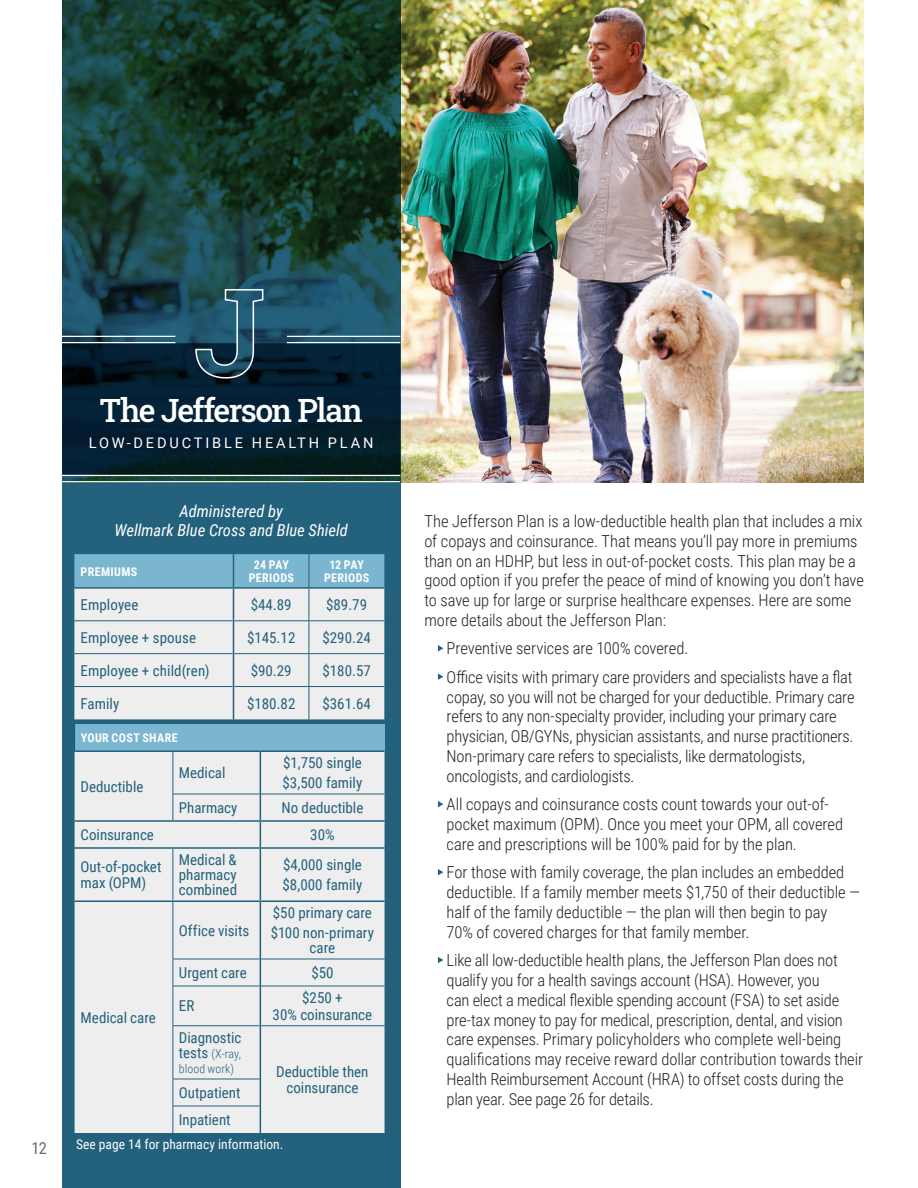
<style>
.page{position:relative;width:918px;height:1188px;background:#fff}
.page>*{position:absolute;margin:0;border:0;box-sizing:border-box;transform-origin:0 0}
.t1{font:32.1px "Roboto Slab";letter-spacing:-.05em;color:#fff}
.t2{font:300 16.5px/19.8px "Roboto Condensed";letter-spacing:-.01em;color:#231f20}
.t3{font:italic 16.5px/19.8px "Roboto Condensed";color:#fff;text-align:center}
.t4{font:16.5px "Roboto Condensed";color:#6c6d70}
.t5{font:15px/19.5px "Roboto Condensed";color:#24617c}
.t6{font:14.55px "Roboto";letter-spacing:.195em;color:#fff}
.t7{font:13.5px "Roboto Condensed";color:#fff}
.t8{font:700 12px/12.8px "Roboto Condensed";letter-spacing:.03em;color:#fff;text-align:center}
.t9{font:300 12px/15px "Roboto Condensed";letter-spacing:.005em;color:#24617c}
.s1{font-weight:400;font-size:15px}
</style>
<div class="page">
<img style="left:400px;top:0;width:464px;height:482px">
<svg style="left:62px;top:0;width:338px;height:1188px;background:#1c4a4f"></svg>
<svg style="left:62px;top:343px;width:338px;height:132px;background:#041f2f"></svg>
<svg style="left:194px;top:288px;width:70px;height:91px;background:#2a5468"></svg>
<hr style="left:62px;top:336px;width:113px;height:1px;background:#fff">
<hr style="left:62px;top:342px;width:113px;height:1px;background:#fff">
<hr style="left:287px;top:336px;width:113px;height:1px;background:#fff">
<hr style="left:287px;top:342px;width:113px;height:1px;background:#fff">
<hr style="left:62px;top:475px;width:338px;height:1px;background:#fff">
<hr style="left:62px;top:481px;width:338px;height:1px;background:#fff">
<svg style="left:438px;top:645px;width:5px;height:6px"></svg>
<svg style="left:438px;top:674px;width:5px;height:6px"></svg>
<svg style="left:438px;top:801px;width:5px;height:6px"></svg>
<svg style="left:438px;top:869px;width:5px;height:6px"></svg>
<svg style="left:438px;top:957px;width:5px;height:6px"></svg>
<div style="left:75px;top:752px;width:310px;height:381px;background:#eeeeef"></div>
<hr style="left:173px;top:752px;width:1px;height:42px;background:#24617c">
<hr style="left:173px;top:794px;width:87px;height:1px;background:#24617c">
<svg style="left:173px;top:794px;width:1px;height:26px"></svg>
<hr style="left:173px;top:849px;width:1px;height:51px;background:#24617c">
<hr style="left:173px;top:902px;width:1px;height:57px;background:#24617c">
<hr style="left:173px;top:959px;width:87px;height:1px;background:#24617c">
<svg style="left:173px;top:959px;width:1px;height:27px"></svg>
<hr style="left:173px;top:986px;width:87px;height:1px;background:#24617c">
<hr style="left:173px;top:986px;width:1px;height:40px;background:#24617c">
<hr style="left:173px;top:1025px;width:87px;height:1px;background:#24617c">
<hr style="left:173px;top:1026px;width:1px;height:53px;background:#24617c">
<hr style="left:173px;top:1079px;width:87px;height:1px;background:#24617c">
<hr style="left:173px;top:1106px;width:87px;height:1px;background:#24617c">
<svg style="left:173px;top:1079px;width:1px;height:54px"></svg>
<hr style="left:261px;top:794px;width:124px;height:1px;background:#24617c">
<hr style="left:261px;top:959px;width:124px;height:1px;background:#24617c">
<hr style="left:261px;top:986px;width:124px;height:1px;background:#24617c">
<hr style="left:261px;top:1025px;width:124px;height:1px;background:#24617c">
<hr style="left:75px;top:820px;width:98px;height:2px;background:#24617c">
<hr style="left:173px;top:820px;width:87px;height:2px;background:#24617c">
<hr style="left:260px;top:820px;width:125px;height:2px;background:#24617c">
<hr style="left:75px;top:847px;width:98px;height:2px;background:#24617c">
<hr style="left:173px;top:847px;width:87px;height:2px;background:#24617c">
<hr style="left:260px;top:847px;width:125px;height:2px;background:#24617c">
<hr style="left:75px;top:900px;width:98px;height:2px;background:#24617c">
<hr style="left:173px;top:900px;width:87px;height:2px;background:#24617c">
<hr style="left:260px;top:900px;width:125px;height:2px;background:#24617c">
<hr style="left:260px;top:849px;width:1px;height:51px;background:#24617c">
<hr style="left:260px;top:902px;width:1px;height:57px;background:#24617c">
<svg style="left:260px;top:959px;width:1px;height:27px"></svg>
<hr style="left:260px;top:986px;width:1px;height:40px;background:#24617c">
<hr style="left:260px;top:1026px;width:1px;height:53px;background:#24617c">
<svg style="left:260px;top:1079px;width:1px;height:54px"></svg>
<svg style="left:74px;top:554px;width:310px;height:196px;background:#bed4de"></svg>
<hr style="left:260px;top:752px;width:1px;height:42px;background:#24617c">
<svg style="left:260px;top:794px;width:1px;height:53px"></svg>
<hr style="left:74px;top:750px;width:99px;height:2px;background:#24617c">
<hr style="left:173px;top:750px;width:87px;height:2px;background:#24617c">
<hr style="left:260px;top:750px;width:125px;height:2px;background:#24617c">
<p class="t4" style="left:32px;top:1136px;width:17px">12</p>
<h1 class="t1" style="left:100px;top:388px;width:265px">The Jefferson Plan</h1>
<p class="t6" style="left:89px;top:433px;width:286px">LOW-DEDUCTIBLE HEALTH PLAN</p>
<p class="t3" style="left:114px;top:500px;width:235px">Administered by<br>Wellmark Blue Cross and Blue Shield</p>
<p class="t8" style="left:81px;top:564px;width:58px">PREMIUMS</p>
<p class="t8" style="left:249px;top:558px;width:47px">24 PAY<br>PERIODS</p>
<p class="t8" style="left:324px;top:558px;width:47px">12 PAY<br>PERIODS</p>
<p class="t5" style="left:80px;top:594px;width:60px">Employee</p>
<p class="t5" style="left:251px;top:594px;width:42px">$44.89</p>
<p class="t5" style="left:326px;top:594px;width:42px">$89.79</p>
<p class="t5" style="left:80px;top:627px;width:117px">Employee + spouse</p>
<p class="t5" style="left:247px;top:627px;width:50px">$145.12</p>
<p class="t5" style="left:322px;top:627px;width:50px">$290.24</p>
<p class="t5" style="left:80px;top:660px;width:131px">Employee + child(ren)</p>
<p class="t5" style="left:251px;top:660px;width:42px">$90.29</p>
<p class="t5" style="left:322px;top:660px;width:50px">$180.57</p>
<p class="t5" style="left:80px;top:693px;width:41px">Family</p>
<p class="t5" style="left:247px;top:693px;width:50px">$180.82</p>
<p class="t5" style="left:322px;top:693px;width:50px">$361.64</p>
<p class="t8" style="left:81px;top:731px;width:98px">YOUR COST SHARE</p>
<p class="t5" style="left:81px;top:776px;width:64px">Deductible</p>
<p class="t5" style="left:179px;top:763px;width:48px">Medical</p>
<p class="t5" style="left:283px;top:753px;width:81px">$1,750 single $3,500 family</p>
<p class="t5" style="left:179px;top:797px;width:60px">Pharmacy</p>
<p class="t5" style="left:281px;top:797px;width:84px">No deductible</p>
<p class="t5" style="left:81px;top:824px;width:75px">Coinsurance</p>
<p class="t5" style="left:310px;top:824px;width:26px">30%</p>
<p class="t5" style="left:81px;top:858px;width:82px;line-height:16.5px">Out-of-pocket max (OPM)</p>
<p class="t5" style="left:179px;top:852px;width:60px;line-height:15px;text-align:justify">Medical &amp; pharmacy combined</p>
<p class="t5" style="left:283px;top:855px;width:81px">$4,000 single $8,000 family</p>
<p class="t5" style="left:81px;top:1007px;width:77px">Medical care</p>
<p class="t5" style="left:179px;top:920px;width:72px">Office visits</p>
<p class="t5" style="left:271px;top:903px;width:105px">$50 primary care $100 non-primary</p>
<p class="t5" style="left:310px;top:937px;width:27px">care</p>
<p class="t5" style="left:179px;top:962px;width:69px">Urgent care</p>
<p class="t5" style="left:311px;top:962px;width:24px">$50</p>
<p class="t5" style="left:179px;top:996px;width:17px">ER</p>
<p class="t5" style="left:273px;top:989px;width:101px;line-height:16.5px;text-align:center">$250 +<br>30% coinsurance</p>
<p class="t5" style="left:179px;top:1027px;width:64px">Diagnostic</p>
<p class="t9" style="left:179px;top:1046px;width:64px"><span class="s1">tests</span> (X-ray, blood work)</p>
<p class="t5" style="left:276px;top:1063px;width:94px;line-height:16.5px;text-align:center">Deductible then coinsurance</p>
<p class="t5" style="left:179px;top:1079px;width:63px;line-height:27px">Outpatient<br>Inpatient</p>
<p class="t7" style="left:76px;top:1135px;width:209px">See page 14 for pharmacy information.</p>
<p class="t2" style="left:424px;top:511px;width:441px">The Jefferson Plan is a low-deductible health plan that includes a mix of copays and coinsurance. That means you’ll pay more in premiums than on an HDHP, but less in out-of-pocket costs. This plan may be a good option if you prefer the peace of mind of knowing you don’t have to save up for large or surprise healthcare expenses. Here are some more details about the Jefferson Plan:</p>
<p class="t2" style="left:447px;top:634px;width:407px;line-height:28.5px">Preventive services are 100% covered.<br>Office visits with primary care providers and specialists have a flat</p>
<p class="t2" style="left:447px;top:686px;width:409px">copay, so you will not be charged for your deductible. Primary care refers to any non-specialty provider, including your primary care physician, OB/GYNs, physician assistants, and nurse practitioners.<br>Non-primary care refers to specialists, like dermatologists, oncologists, and cardiologists.</p>
<p class="t2" style="left:447px;top:794px;width:398px">All copays and coinsurance costs count towards your out-of&shy;pocket maximum (OPM). Once you meet your OPM, all covered care and prescriptions will be 100% paid for by the plan.</p>
<p class="t2" style="left:447px;top:862px;width:415px">For those with family coverage, the plan includes an embedded deductible. If a family member meets $1,750 of their deductible — half of the family deductible — the plan will then begin to pay<br>70% of covered charges for that family member.</p>
<p class="t2" style="left:447px;top:950px;width:418px">Like all low-deductible health plans, the Jefferson Plan does not qualify you for a health savings account (HSA). However, you<br>can elect a medical flexible spending account (FSA) to set aside pre-tax money to pay for medical, prescription, dental, and vision care expenses. Primary policyholders who complete well-being qualifications may receive reward dollar contribution towards their Health Reimbursement Account (HRA) to offset costs during the plan year. See page 26 for details.</p>
</div>
